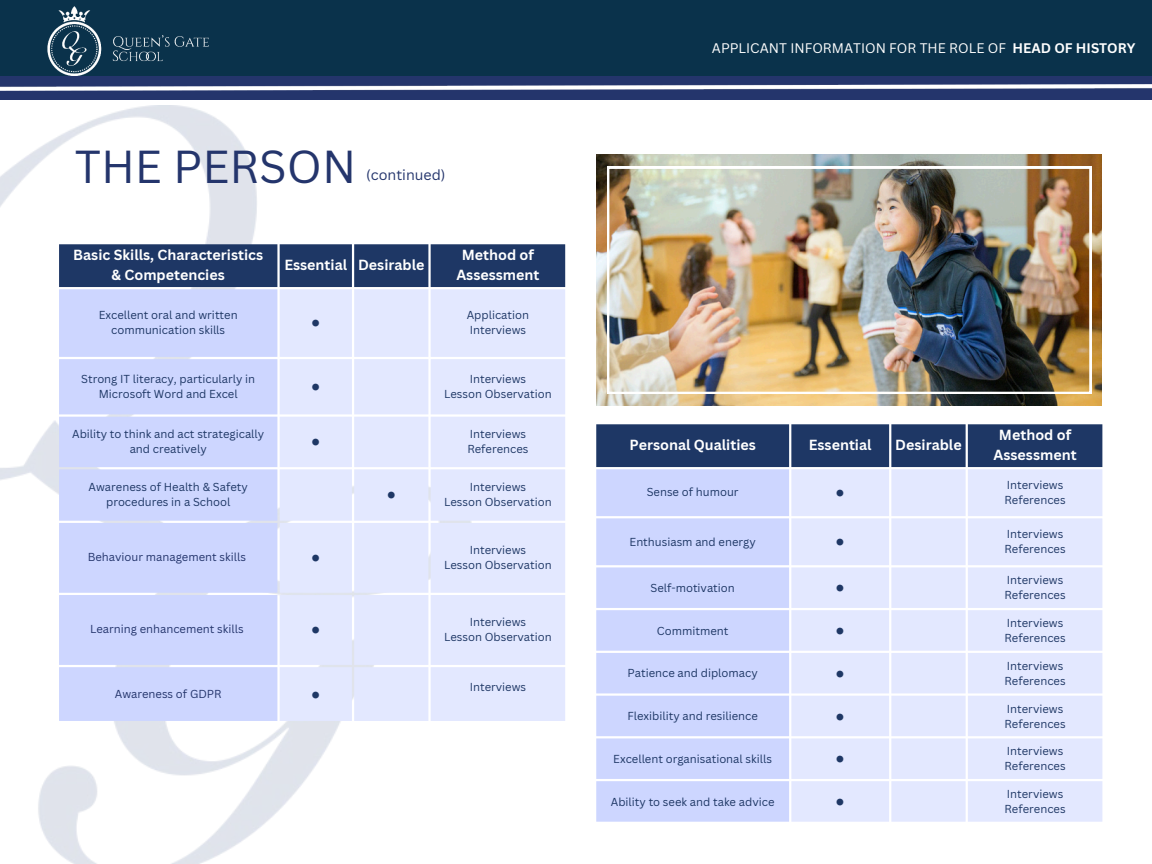
<style>
.page{position:relative;width:1152px;height:864px;background:#fff}
.page>*{position:absolute;margin:0;border:0;box-sizing:border-box;transform-origin:0 0}
.t1{font:45px "Canva Sans";color:#24356c}
.t2{font:25.5px "Canva Sans";color:#1e3765}
.t3{font:700 14.25px/19.6px "Canva Sans";color:#fff;text-align:center}
.t4{font:14.25px "Canva Sans";color:#24356c}
.t5{font:13.5px "Canva Sans";color:#fff}
.t6{font:11.25px/15px "Canva Sans";color:#1e3765}
.t7{font:11.25px "Canva Sans";color:#24356c}
.s1{font-weight:700}
</style>
<div class="page">
<div style="left:0;top:0;width:1152px;height:100px;background:#24356c"></div>
<div style="left:0;top:0;width:1152px;height:75px;background:#0a324b"></div>
<img style="left:0;top:106px;width:341px;height:758px">
<div style="left:596px;top:424px;width:506px;height:43px;background:#1e3765"></div>
<svg style="left:596px;top:469px;width:193px;height:353px;background:#cfd7ff"></svg>
<svg style="left:791px;top:469px;width:311px;height:353px;background:#e4e9ff"></svg>
<img style="left:596px;top:155px;width:505px;height:251px">
<img style="left:607px;top:167px;width:484px;height:227px">
<img style="left:48px;top:7px;width:161px;height:69px">
<img style="left:0;top:85px;width:1152px;height:5px">
<div style="left:59px;top:244px;width:506px;height:43px;background:#1e3765"></div>
<div style="left:59px;top:289px;width:218px;height:432px;background:#cdd6ff"></div>
<svg style="left:280px;top:289px;width:285px;height:432px;background:#e4e9fe"></svg>
<h1 class="t1" style="left:75px;top:140px;width:283px">THE PERSON</h1>
<p class="t4" style="left:366px;top:166px;width:81px">(continued)</p>
<p class="t3" style="left:73px;top:245px;width:191px">Basic Skills, Characteristics &amp; Competencies</p>
<p class="t3" style="left:284px;top:255px;width:142px">Essential Desirable</p>
<p class="t3" style="left:456px;top:245px;width:85px">Method of<br>Assessment</p>
<p class="t6" style="left:99px;top:308px;width:140px;text-align:center">Excellent oral and written communication skills</p>
<h2 class="t2" style="left:311px;top:308px;width:11px">•</h2>
<p class="t6" style="left:467px;top:308px;width:64px">Application<br>Interviews</p>
<p class="t6" style="left:81px;top:371px;width:176px;text-align:center">Strong IT literacy, particularly in<br>Microsoft Word and Excel</p>
<h2 class="t2" style="left:311px;top:371px;width:11px">•</h2>
<p class="t6" style="left:444px;top:371px;width:109px;text-align:center">Interviews<br>Lesson Observation</p>
<p class="t6" style="left:72px;top:427px;width:194px;text-align:center">Ability to think and act strategically and creatively</p>
<h2 class="t2" style="left:311px;top:427px;width:11px">•</h2>
<p class="t6" style="left:467px;top:427px;width:63px">Interviews<br>References</p>
<p class="t6" style="left:89px;top:479px;width:161px;text-align:center">Awareness of Health &amp; Safety procedures in a School</p>
<h2 class="t2" style="left:387px;top:480px;width:11px">•</h2>
<p class="t6" style="left:444px;top:479px;width:109px;text-align:center">Interviews<br>Lesson Observation</p>
<p class="t7" style="left:88px;top:551px;width:160px">Behaviour management skills</p>
<h2 class="t2" style="left:311px;top:543px;width:11px">•</h2>
<p class="t6" style="left:444px;top:542px;width:109px;text-align:center">Interviews<br>Lesson Observation</p>
<p class="t7" style="left:90px;top:623px;width:155px">Learning enhancement skills</p>
<h2 class="t2" style="left:311px;top:615px;width:11px">•</h2>
<p class="t6" style="left:444px;top:614px;width:109px;text-align:center">Interviews<br>Lesson Observation</p>
<p class="t7" style="left:115px;top:687px;width:108px">Awareness of GDPR</p>
<h2 class="t2" style="left:311px;top:679px;width:11px">•</h2>
<p class="t6" style="left:470px;top:679px;width:58px">Interviews</p>
<p class="t5" style="left:712px;top:41px;width:425px">APPLICANT INFORMATION FOR THE ROLE OF <span class="s1">HEAD OF HISTORY</span></p>
<p class="t3" style="left:629px;top:435px;width:128px">Personal Qualities</p>
<p class="t3" style="left:809px;top:435px;width:64px">Essential</p>
<p class="t3" style="left:895px;top:435px;width:68px">Desirable</p>
<p class="t3" style="left:994px;top:425px;width:85px">Method of<br>Assessment</p>
<p class="t6" style="left:647px;top:485px;width:93px">Sense of humour</p>
<h2 class="t2" style="left:836px;top:478px;width:11px">•</h2>
<p class="t6" style="left:1005px;top:477px;width:63px">Interviews<br>References</p>
<p class="t6" style="left:630px;top:534px;width:128px">Enthusiasm and energy</p>
<h2 class="t2" style="left:836px;top:527px;width:11px">•</h2>
<p class="t6" style="left:1005px;top:527px;width:63px">Interviews<br>References</p>
<p class="t6" style="left:651px;top:580px;width:86px">Self-motivation</p>
<h2 class="t2" style="left:836px;top:573px;width:11px">•</h2>
<p class="t6" style="left:1005px;top:573px;width:63px">Interviews<br>References</p>
<p class="t6" style="left:657px;top:623px;width:73px">Commitment</p>
<h2 class="t2" style="left:836px;top:616px;width:11px">•</h2>
<p class="t6" style="left:1005px;top:616px;width:63px">Interviews<br>References</p>
<p class="t6" style="left:628px;top:666px;width:132px">Patience and diplomacy</p>
<h2 class="t2" style="left:836px;top:659px;width:11px">•</h2>
<p class="t6" style="left:1005px;top:658px;width:63px">Interviews<br>References</p>
<p class="t6" style="left:627px;top:709px;width:132px">Flexibility and resilience</p>
<h2 class="t2" style="left:836px;top:701px;width:11px">•</h2>
<p class="t6" style="left:1005px;top:701px;width:63px">Interviews<br>References</p>
<p class="t6" style="left:613px;top:751px;width:160px">Excellent organisational skills</p>
<h2 class="t2" style="left:836px;top:744px;width:11px">•</h2>
<p class="t6" style="left:1005px;top:744px;width:63px">Interviews<br>References</p>
<p class="t6" style="left:611px;top:794px;width:165px">Ability to seek and take advice</p>
<h2 class="t2" style="left:836px;top:787px;width:11px">•</h2>
<p class="t6" style="left:1005px;top:787px;width:63px">Interviews<br>References</p>
</div>
